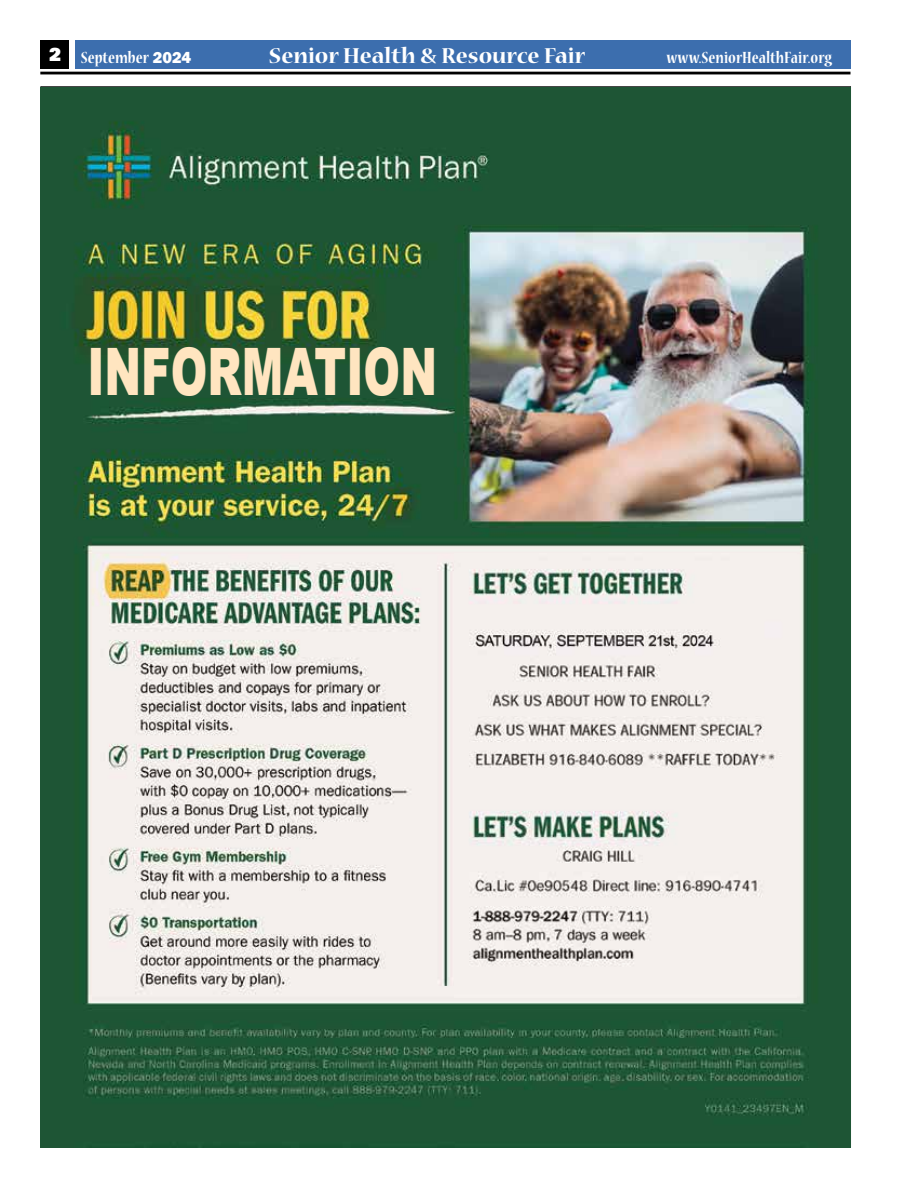
<style>
.page{position:relative;width:918px;height:1188px;background:#fff}
.page>*{position:absolute;margin:0;border:0;box-sizing:border-box;transform-origin:0 0}
.t1{font:900 65.55px "Arial";color:#ffe5c0;scale:.67 1}
.t2{font:700 24px "Nueva Std";color:#fff}
.t3{font:700 condensed 18px "Nueva Std";color:#fff}
.s1{font-family:"Univers LT Std X Black";font-weight:400;font-stretch:normal}
.s2{font-family:"Franklin Gothic";font-weight:800;font-stretch:normal;font-size:16.5px}
</style>
<div class="page">
<div style="left:75px;top:40px;width:775px;height:29px;background:#3c6eae"></div>
<div style="left:40px;top:40px;width:29px;height:29px;background:#000"></div>
<hr style="left:40px;top:72px;width:811px;height:2px;background:#000">
<img style="left:40px;top:87px;width:810px;height:1060px">
<img style="left:454px;top:554px;width:343px;height:444px">
<p class="t3" style="left:49px;top:50px;width:143px"><span class="s1">2</span> September <span class="s2">2024</span></p>
<h2 class="t2" style="left:269px;top:45px;width:318px">Senior Health &amp; Resource Fair</h2>
<p class="t3" style="left:667px;top:50px;width:167px">www.SeniorHealthFair.org</p>
<h1 class="t1" style="left:87px;top:324px;width:523px">INFORMATION</h1>
</div>
